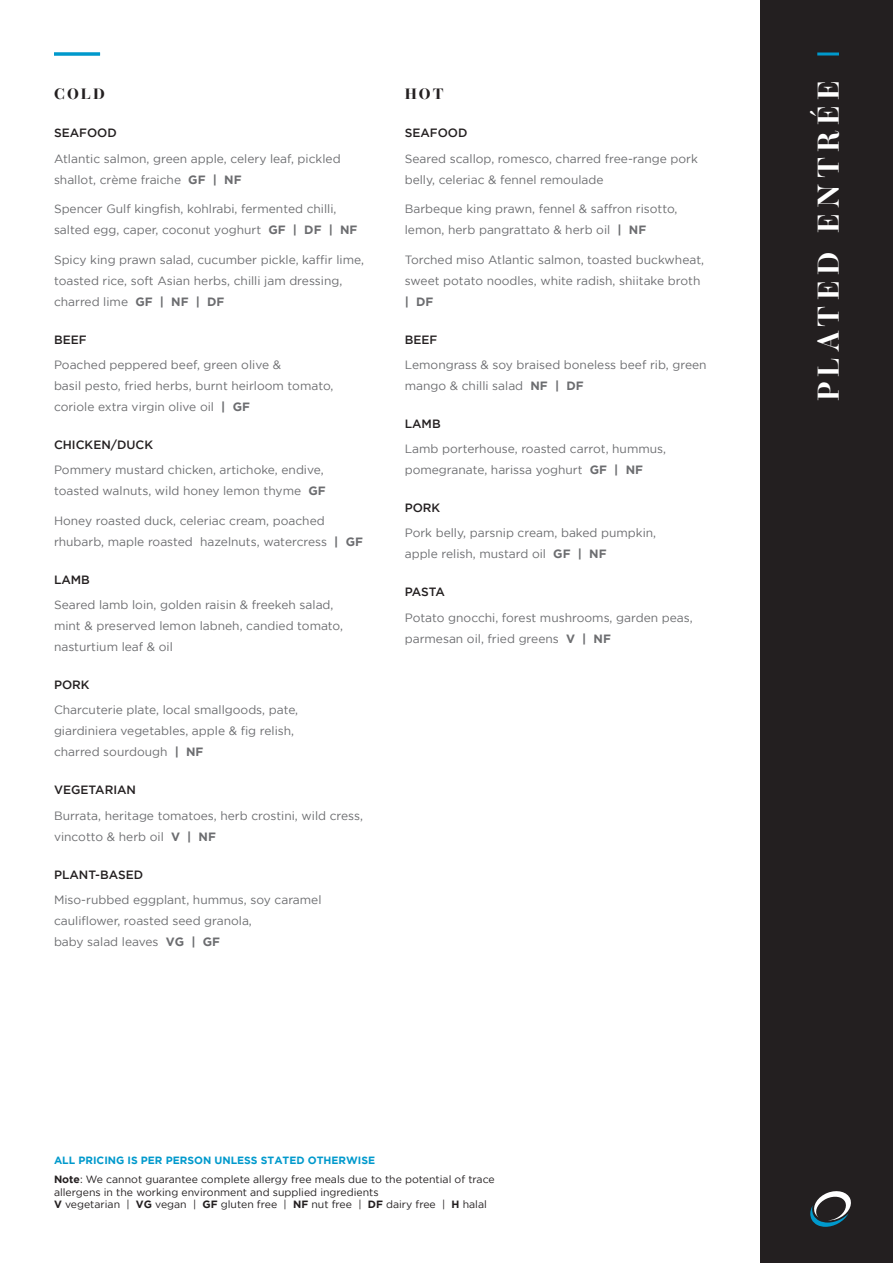
<style>
.page{position:relative;width:893px;height:1263px;background:#fff}
.page>*{position:absolute;margin:0;border:0;box-sizing:border-box;transform-origin:0 0}
.t1{font:600 30px "Operetta 12";letter-spacing:.18em;color:#fff}
.Heading{font:700 15px "Operetta 12";letter-spacing:.14em;color:#231f20}
.Body_1_over_two_lines{font:12px/21px "Gotham";color:#6c6d70}
.Body_text_1_line{font:12px/21px "Gotham";color:#6c6d70}
.Sub_heading{font:500 12px "Gotham";color:#231f20}
.t2{font:10.5px/12.6px "Gotham";color:#231f20}
.t3{font:700 10.5px "Gotham";color:#09c}
.s1{font-weight:700}
</style>
<div class="page">
<div style="left:760px;top:0;width:133px;height:1263px;background:#231f20"></div>
<hr style="left:817px;top:53px;width:22px;height:3px;background:#09c">
<svg style="left:810px;top:1191px;width:41px;height:36px"></svg>
<hr style="left:54px;top:53px;width:46px;height:3px;background:#09c">
<p class="Heading" style="left:54px;top:85px;width:52px">COLD</p>
<p class="Sub_heading" style="left:54px;top:126px;width:64px">SEAFOOD</p>
<p class="Body_1_over_two_lines" style="left:54px;top:148px;width:288px">Atlantic salmon, green apple, celery leaf, pickled shallot, crème fraiche <span class="s1">GF | NF</span></p>
<p class="Body_1_over_two_lines" style="left:54px;top:198px;width:305px">Spencer Gulf kingfish, kohlrabi, fermented chilli, salted egg, caper, coconut yoghurt <span class="s1">GF | DF | NF</span></p>
<p class="Body_1_over_two_lines" style="left:54px;top:249px;width:311px">Spicy king prawn salad, cucumber pickle, kaffir lime, toasted rice, soft Asian herbs, chilli jam dressing, charred lime <span class="s1">GF | NF | DF</span></p>
<p class="Sub_heading" style="left:54px;top:333px;width:34px">BEEF</p>
<p class="Body_text_1_line" style="left:54px;top:354px;width:281px">Poached peppered beef, green olive &amp;<br>basil pesto, fried herbs, burnt heirloom tomato, coriole extra virgin olive oil <span class="s1">| GF</span></p>
<p class="Sub_heading" style="left:54px;top:438px;width:101px">CHICKEN/DUCK</p>
<p class="Body_1_over_two_lines" style="left:54px;top:459px;width:273px">Pommery mustard chicken, artichoke, endive, toasted walnuts, wild honey lemon thyme <span class="s1">GF</span></p>
<p class="Body_1_over_two_lines" style="left:54px;top:510px;width:310px">Honey roasted duck, celeriac cream, poached rhubarb, maple roasted hazelnuts, watercress <span class="s1">| GF</span></p>
<p class="Sub_heading" style="left:54px;top:573px;width:37px">LAMB</p>
<p class="Body_text_1_line" style="left:54px;top:594px;width:291px">Seared lamb loin, golden raisin &amp; freekeh salad, mint &amp; preserved lemon labneh, candied tomato, nasturtium leaf &amp; oil</p>
<p class="Sub_heading" style="left:54px;top:678px;width:37px">PORK</p>
<p class="Body_1_over_two_lines" style="left:54px;top:699px;width:246px">Charcuterie plate, local smallgoods, pate, giardiniera vegetables, apple &amp; fig relish, charred sourdough <span class="s1">| NF</span></p>
<p class="Sub_heading" style="left:54px;top:783px;width:84px">VEGETARIAN</p>
<p class="Body_text_1_line" style="left:54px;top:804px;width:311px">Burrata, heritage tomatoes, herb crostini, wild cress, vincotto &amp; herb oil <span class="s1">V | NF</span></p>
<p class="Sub_heading" style="left:54px;top:867px;width:91px">PLANT-BASED</p>
<p class="Body_1_over_two_lines" style="left:54px;top:889px;width:269px">Miso-rubbed eggplant, hummus, soy caramel cauliflower, roasted seed granola,<br>baby salad leaves <span class="s1">VG | GF</span></p>
<p class="Heading" style="left:405px;top:85px;width:40px">HOT</p>
<p class="Sub_heading" style="left:405px;top:126px;width:64px">SEAFOOD</p>
<p class="Body_1_over_two_lines" style="left:405px;top:148px;width:295px">Seared scallop, romesco, charred free-range pork belly, celeriac &amp; fennel remoulade</p>
<p class="Body_1_over_two_lines" style="left:405px;top:198px;width:274px">Barbeque king prawn, fennel &amp; saffron risotto, lemon, herb pangrattato &amp; herb oil <span class="s1">| NF</span></p>
<p class="Body_1_over_two_lines" style="left:405px;top:249px;width:301px">Torched miso Atlantic salmon, toasted buckwheat, sweet potato noodles, white radish, shiitake broth <span class="s1">| DF</span></p>
<p class="Sub_heading" style="left:405px;top:333px;width:34px">BEEF</p>
<p class="Body_text_1_line" style="left:405px;top:354px;width:303px">Lemongrass &amp; soy braised boneless beef rib, green mango &amp; chilli salad <span class="s1">NF | DF</span></p>
<p class="Sub_heading" style="left:405px;top:417px;width:37px">LAMB</p>
<p class="Body_1_over_two_lines" style="left:405px;top:438px;width:263px">Lamb porterhouse, roasted carrot, hummus, pomegranate, harissa yoghurt <span class="s1">GF | NF</span></p>
<p class="Sub_heading" style="left:405px;top:501px;width:37px">PORK</p>
<p class="Body_1_over_two_lines" style="left:405px;top:522px;width:253px">Pork belly, parsnip cream, baked pumpkin, apple relish, mustard oil <span class="s1">GF | NF</span></p>
<p class="Sub_heading" style="left:405px;top:585px;width:42px">PASTA</p>
<p class="Body_1_over_two_lines" style="left:405px;top:607px;width:289px">Potato gnocchi, forest mushrooms, garden peas, parmesan oil, fried greens <span class="s1">V | NF</span></p>
<p class="t3" style="left:54px;top:1154px;width:323px">ALL PRICING IS PER PERSON UNLESS STATED OTHERWISE</p>
<p class="t2" style="left:54px;top:1173px;width:442px"><span class="s1">Note</span>: We cannot guarantee complete allergy free meals due to the potential of trace allergens in the working environment and supplied ingredients<br><span class="s1">V</span> vegetarian | <span class="s1">VG</span> vegan | <span class="s1">GF</span> gluten free | <span class="s1">NF</span> nut free | <span class="s1">DF</span> dairy free | <span class="s1">H</span> halal</p>
<p class="t1" style="left:811px;top:401px;width:322px;rotate:-90deg">PLATED ENTRÉE</p>
</div>
